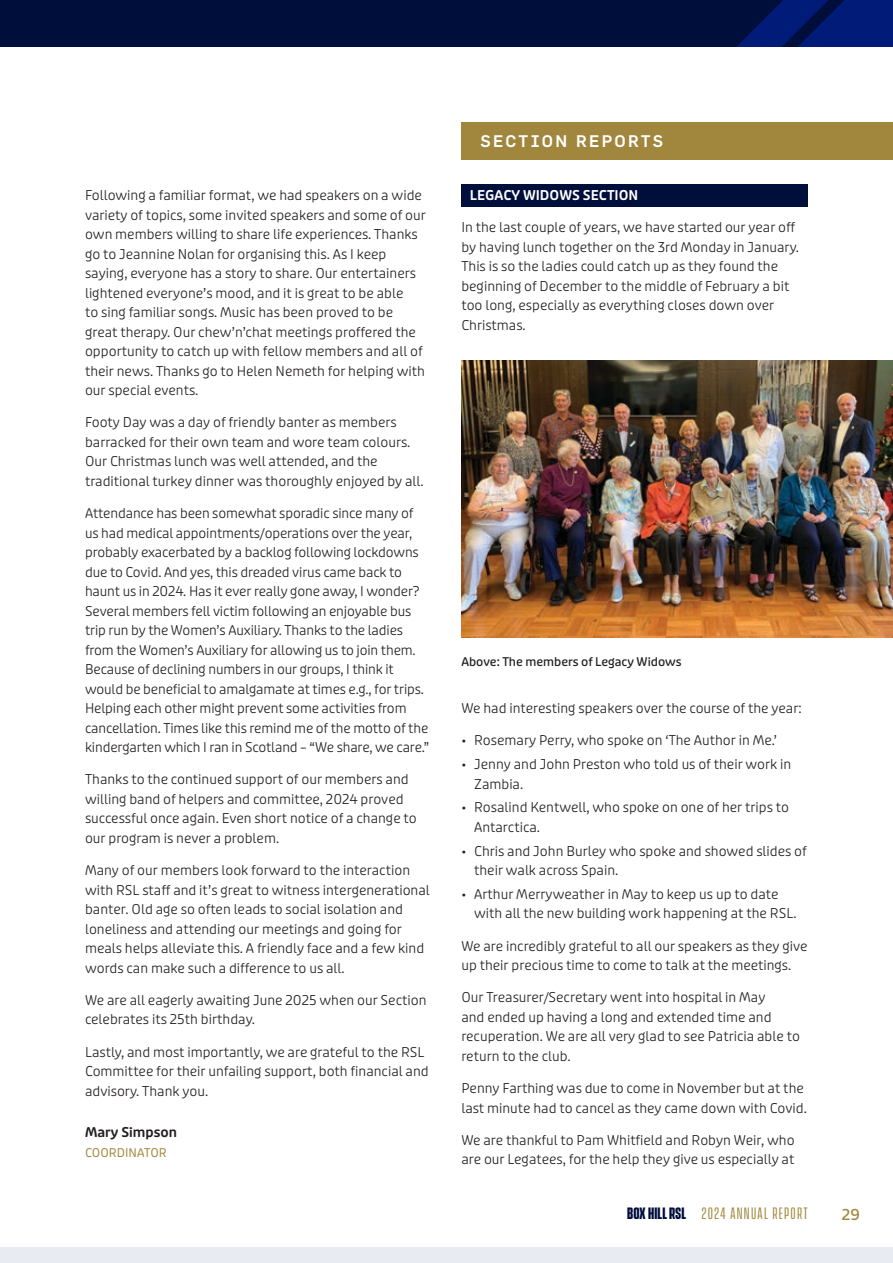
<style>
.page{position:relative;width:893px;height:1263px;background:#fff}
.page>*{position:absolute;margin:0;border:0;box-sizing:border-box;transform-origin:0 0}
.BHRSL_Heading1{font:500 16.5px "Flama";letter-spacing:.14em;color:#fff}
.t1{font:15px "Vanguard CF";letter-spacing:.08em;color:#a1863d}
.t2{font:15px "Puffin Display Soft Medm";color:#a1863d}
.Plain_Text{font:300 13.5px/19.5px "Puffin Display Soft";color:#231f20}
.Plain_Text-2{font:600 13.5px "Puffin Display Soft";color:#fff}
.Plain_Text-3{font:600 13.5px "Puffin Display Soft";color:#231f20}
.t3{font:12px "Puffin Display Soft Medm";color:#231f20}
.Plain_Text-4{font:12px "Puffin Display Soft";color:#a1863d}
.s1{font-weight:700;color:#000e3c}
</style>
<div class="page">
<div style="left:0;top:1247px;width:893px;height:16px;background:#e9ebf2"></div>
<div style="left:0;top:0;width:893px;height:47px;background:#000e3c"></div>
<svg style="left:588px;top:0;width:305px;height:185px"></svg>
<svg style="left:590px;top:0;width:270px;height:185px"></svg>
<div style="left:462px;top:122px;width:431px;height:37px;background:#a1863d"></div>
<div style="left:461px;top:185px;width:347px;height:22px;background:#000e3c"></div>
<img style="left:461px;top:360px;width:432px;height:277px">
<p class="Plain_Text" style="left:85px;top:186px;width:342px">Following a familiar format, we had speakers on a wide variety of topics, some invited speakers and some of our own members willing to share life experiences. Thanks go to Jeannine Nolan for organising this. As I keep saying, everyone has a story to share. Our entertainers lightened everyone’s mood, and it is great to be able<br>to sing familiar songs. Music has been proved to be great therapy. Our chew’n’chat meetings proffered the opportunity to catch up with fellow members and all of their news. Thanks go to Helen Nemeth for helping with our special events.</p>
<p class="Plain_Text" style="left:85px;top:413px;width:340px">Footy Day was a day of friendly banter as members barracked for their own team and wore team colours.<br>Our Christmas lunch was well attended, and the traditional turkey dinner was thoroughly enjoyed by all.</p>
<p class="Plain_Text" style="left:85px;top:504px;width:346px">Attendance has been somewhat sporadic since many of us had medical appointments/operations over the year, probably exacerbated by a backlog following lockdowns due to Covid. And yes, this dreaded virus came back to haunt us in 2024. Has it ever really gone away, I wonder?<br>Several members fell victim following an enjoyable bus trip run by the Women’s Auxiliary. Thanks to the ladies from the Women’s Auxiliary for allowing us to join them.<br>Because of declining numbers in our groups, I think it would be beneficial to amalgamate at times e.g., for trips.<br>Helping each other might prevent some activities from cancellation. Times like this remind me of the motto of the kindergarten which I ran in Scotland – “We share, we care.”</p>
<p class="Plain_Text" style="left:85px;top:770px;width:333px">Thanks to the continued support of our members and willing band of helpers and committee, 2024 proved successful once again. Even short notice of a change to our program is never a problem.</p>
<p class="Plain_Text" style="left:85px;top:861px;width:346px">Many of our members look forward to the interaction with RSL staff and it’s great to witness intergenerational banter. Old age so often leads to social isolation and loneliness and attending our meetings and going for meals helps alleviate this. A friendly face and a few kind words can make such a difference to us all.</p>
<p class="Plain_Text" style="left:85px;top:991px;width:343px">We are all eagerly awaiting June 2025 when our Section celebrates its 25th birthday.</p>
<p class="Plain_Text" style="left:85px;top:1042px;width:345px">Lastly, and most importantly, we are grateful to the RSL<br>Committee for their unfailing support, both financial and advisory. Thank you.</p>
<p class="Plain_Text-3" style="left:85px;top:1124px;width:94px">Mary Simpson</p>
<p class="Plain_Text-4" style="left:85px;top:1145px;width:83px">COORDINATOR</p>
<p class="BHRSL_Heading1" style="left:480px;top:132px;width:184px">SECTION REPORTS</p>
<p class="Plain_Text-2" style="left:470px;top:187px;width:170px">LEGACY WIDOWS SECTION</p>
<p class="Plain_Text" style="left:461px;top:218px;width:339px">In the last couple of years, we have started our year off by having lunch together on the 3rd Monday in January.<br>This is so the ladies could catch up as they found the beginning of December to the middle of February a bit too long, especially as everything closes down over Christmas.</p>
<p class="t3" style="left:461px;top:655px;width:222px">Above: The members of Legacy Widows</p>
<p class="Plain_Text" style="left:461px;top:699px;width:342px">We had interesting speakers over the course of the year:</p>
<p class="Plain_Text" style="left:461px;top:731px;width:317px">• Rosemary Perry, who spoke on ‘The Author in Me.’</p>
<p class="Plain_Text" style="left:474px;top:755px;width:319px;text-indent:-13px">• Jenny and John Preston who told us of their work in<br>Zambia.</p>
<p class="Plain_Text" style="left:474px;top:798px;width:316px;text-indent:-13px">• Rosalind Kentwell, who spoke on one of her trips to<br>Antarctica.</p>
<p class="Plain_Text" style="left:474px;top:841px;width:334px;text-indent:-13px">• Chris and John Burley who spoke and showed slides of their walk across Spain.</p>
<p class="Plain_Text" style="left:474px;top:885px;width:324px;text-indent:-13px">• Arthur Merryweather in May to keep us up to date with all the new building work happening at the RSL.</p>
<p class="Plain_Text" style="left:461px;top:936px;width:348px">We are incredibly grateful to all our speakers as they give up their precious time to come to talk at the meetings.</p>
<p class="Plain_Text" style="left:461px;top:988px;width:340px">Our Treasurer/Secretary went into hospital in May<br>and ended up having a long and extended time and recuperation. We are all very glad to see Patricia able to return to the club.</p>
<p class="Plain_Text" style="left:461px;top:1079px;width:347px">Penny Farthing was due to come in November but at the last minute had to cancel as they came down with Covid.</p>
<p class="Plain_Text" style="left:461px;top:1131px;width:335px">We are thankful to Pam Whitfield and Robyn Weir, who are our Legatees, for the help they give us especially at</p>
<p class="t1" style="left:627px;top:1205px;width:183px"><span class="s1">BOX HILL RSL</span> 2024 ANNUAL REPORT</p>
<p class="t2" style="left:842px;top:1205px;width:20px">29</p>
</div>
